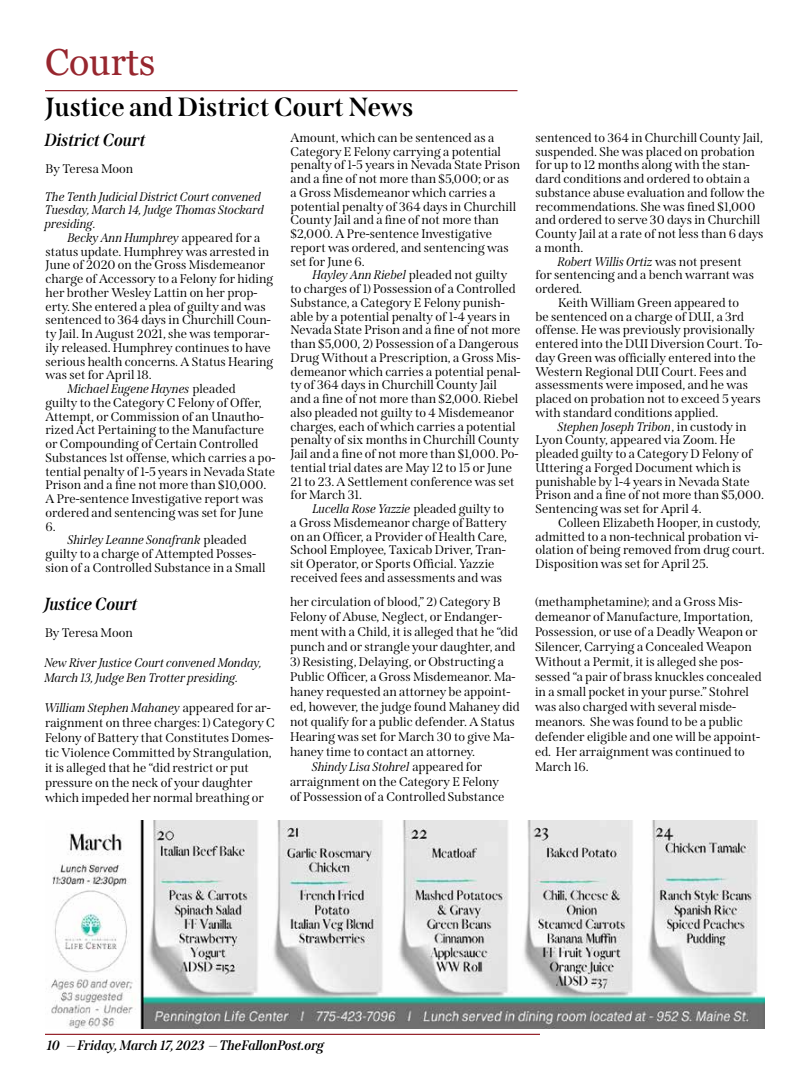
<style>
.page{position:relative;width:810px;height:1080px;background:#fff}
.page>*{position:absolute;margin:0;border:0;box-sizing:border-box;transform-origin:0 0}
.t1{font:37.5px "Georgia";color:#97262e}
.t2{font:700 26.25px "Span";color:#000}
.t3{font:italic 700 17.5px "Span";color:#000}
.t4{font:italic 700 13.75px "Span";color:#000}
.t5{font:12.5px/13.8px "Span";color:#000}
.t6{font:italic 12.5px/13.8px "Span";color:#000}
.s1{font-style:normal}
.s2{font-style:italic}
</style>
<div class="page">
<hr style="left:45px;top:1034px;width:495px;height:1px;background:#97262e">
<hr style="left:45px;top:90px;width:473px;height:1px;background:#97262e">
<img style="left:51px;top:821px;width:714px;height:208px">
<h1 class="t1" style="left:45px;top:39px;width:112px">Courts</h1>
<h2 class="t2" style="left:45px;top:92px;width:370px">Justice and District Court News</h2>
<h3 class="t3" style="left:46px;top:129px;width:102px">District Court</h3>
<p class="t5" style="left:46px;top:162px;width:89px">By Teresa Moon</p>
<p class="t6" style="left:46px;top:190px;width:221px">The Tenth Judicial District Court convened<br>Tuesday, March 14, Judge Thomas Stockard presiding.</p>
<p class="t6" style="left:68px;top:231px;width:194px">Becky Ann Humphrey <span class="s1">appeared for a</span></p>
<p class="t5" style="left:46px;top:245px;width:225px">status update. Humphrey was arrested in</p>
<p class="t5" style="left:46px;top:258px;width:221px">June of 2020 on the Gross Misdemeanor</p>
<p class="t5" style="left:46px;top:272px;width:229px">charge of Accessory to a Felony for hiding</p>
<p class="t5" style="left:46px;top:286px;width:213px">her brother Wesley Lattin on her prop-</p>
<p class="t5" style="left:46px;top:300px;width:222px">erty. She entered a plea of guilty and was</p>
<p class="t5" style="left:46px;top:313px;width:227px">sentenced to 364 days in Churchill Coun-</p>
<p class="t5" style="left:46px;top:327px;width:225px">ty Jail. In August 2021, she was temporar-</p>
<p class="t5" style="left:46px;top:341px;width:227px">ily released. Humphrey continues to have</p>
<p class="t5" style="left:46px;top:355px;width:229px">serious health concerns. A Status Hearing</p>
<p class="t5" style="left:46px;top:368px;width:108px">was set for April 18.</p>
<p class="t6" style="left:68px;top:382px;width:169px">Michael Eugene Haynes <span class="s1">pleaded</span></p>
<p class="t5" style="left:46px;top:396px;width:218px">guilty to the Category C Felony of Offer,</p>
<p class="t5" style="left:46px;top:410px;width:220px">Attempt, or Commission of an Unautho-</p>
<p class="t5" style="left:46px;top:423px;width:220px">rized Act Pertaining to the Manufacture</p>
<p class="t5" style="left:46px;top:437px;width:215px">or Compounding of Certain Controlled</p>
<p class="t5" style="left:46px;top:451px;width:231px">Substances 1st offense, which carries a po-</p>
<p class="t5" style="left:46px;top:465px;width:231px">tential penalty of 1-5 years in Nevada State</p>
<p class="t5" style="left:46px;top:478px;width:222px">Prison and a fine not more than $10,000.</p>
<p class="t5" style="left:46px;top:492px;width:219px">A Pre-sentence Investigative report was</p>
<p class="t5" style="left:46px;top:506px;width:219px">ordered and sentencing was set for June</p>
<p class="t5" style="left:46px;top:520px;width:12px">6.</p>
<p class="t6" style="left:68px;top:533px;width:180px">Shirley Leanne Sonafrank <span class="s1">pleaded</span></p>
<p class="t5" style="left:46px;top:547px;width:212px">guilty to a charge of Attempted Posses-</p>
<p class="t5" style="left:46px;top:561px;width:221px">sion of a Controlled Substance in a Small</p>
<p class="t5" style="left:291px;top:131px;width:231px">Amount, which can be sentenced as a Category E Felony carrying a potential penalty of 1-5 years in Nevada State Prison and a fine of not more than $5,000; or as<br>a Gross Misdemeanor which carries a potential penalty of 364 days in Churchill County Jail and a fine of not more than $2,000. A Pre-sentence Investigative report was ordered, and sentencing was set for June 6.</p>
<p class="t5" style="left:291px;top:268px;width:231px;text-indent:22px"><span class="s2">Hayley Ann Riebel</span> pleaded not guilty to charges of 1) Possession of a Controlled Substance, a Category E Felony punish&shy;able by a potential penalty of 1-4 years in Nevada State Prison and a fine of not more than $5,000, 2) Possession of a Dangerous Drug Without a Prescription, a Gross Mis&shy;demeanor which carries a potential penal&shy;ty of 364 days in Churchill County Jail and a fine of not more than $2,000. Riebel also pleaded not guilty to 4 Misdemeanor charges, each of which carries a potential penalty of six months in Churchill County Jail and a fine of not more than $1,000. Po&shy;tential trial dates are May 12 to 15 or June 21 to 23. A Settlement conference was set for March 31.</p>
<p class="t5" style="left:291px;top:502px;width:218px;text-indent:22px"><span class="s2">Lucella Rose Yazzie</span> pleaded guilty to a Gross Misdemeanor charge of Battery on an Officer, a Provider of Health Care, School Employee, Taxicab Driver, Tran&shy;sit Operator, or Sports Official. Yazzie received fees and assessments and was</p>
<h3 class="t3" style="left:45px;top:593px;width:95px">Justice Court</h3>
<p class="t5" style="left:45px;top:626px;width:89px">By Teresa Moon</p>
<p class="t6" style="left:45px;top:655px;width:219px;line-height:15px">New River Justice Court convened Monday,<br>March 13, Judge Ben Trotter presiding.</p>
<p class="t5" style="left:45px;top:700px;width:232px;line-height:15px"><span class="s2">William Stephen Mahaney</span> appeared for ar&shy;raignment on three charges: 1) Category C Felony of Battery that Constitutes Domes&shy;tic Violence Committed by Strangulation, it is alleged that he “did restrict or put pressure on the neck of your daughter which impeded her normal breathing or</p>
<p class="t5" style="left:290px;top:594px;width:230px;line-height:15px">her circulation of blood,” 2) Category B Felony of Abuse, Neglect, or Endanger&shy;ment with a Child, it is alleged that he “did punch and or strangle your daughter, and</p>
<p class="t5" style="left:290px;top:655px;width:216px">3) Resisting, Delaying, or Obstructing a</p>
<p class="t5" style="left:290px;top:670px;width:227px">Public Officer, a Gross Misdemeanor. Ma-</p>
<p class="t5" style="left:290px;top:685px;width:222px">haney requested an attorney be appoint-</p>
<p class="t5" style="left:290px;top:700px;width:231px">ed, however, the judge found Mahaney did</p>
<p class="t5" style="left:290px;top:715px;width:226px">not qualify for a public defender. A Status</p>
<p class="t5" style="left:290px;top:730px;width:226px">Hearing was set for March 30 to give Ma-</p>
<p class="t5" style="left:290px;top:745px;width:187px">haney time to contact an attorney.</p>
<p class="t6" style="left:313px;top:760px;width:171px">Shindy Lisa Stohrel <span class="s1">appeared for</span></p>
<p class="t5" style="left:290px;top:775px;width:211px">arraignment on the Category E Felony</p>
<p class="t5" style="left:290px;top:790px;width:216px">of Possession of a Controlled Substance</p>
<p class="t5" style="left:536px;top:131px;width:229px">sentenced to 364 in Churchill County Jail,</p>
<p class="t5" style="left:536px;top:145px;width:221px">suspended. She was placed on probation</p>
<p class="t5" style="left:536px;top:158px;width:216px">for up to 12 months along with the stan-</p>
<p class="t5" style="left:536px;top:172px;width:216px">dard conditions and ordered to obtain a</p>
<p class="t5" style="left:536px;top:186px;width:231px">substance abuse evaluation and follow the</p>
<p class="t5" style="left:536px;top:200px;width:221px">recommendations. She was fined $1,000</p>
<p class="t5" style="left:536px;top:213px;width:226px">and ordered to serve 30 days in Churchill</p>
<p class="t5" style="left:536px;top:227px;width:229px">County Jail at a rate of not less than 6 days</p>
<p class="t5" style="left:536px;top:241px;width:49px">a month.</p>
<p class="t6" style="left:558px;top:255px;width:185px">Robert Willis Ortiz <span class="s1">was not present</span></p>
<p class="t5" style="left:536px;top:268px;width:220px">for sentencing and a bench warrant was</p>
<p class="t5" style="left:536px;top:282px;width:48px">ordered.</p>
<p class="t5" style="left:558px;top:296px;width:182px">Keith William Green appeared to</p>
<p class="t5" style="left:536px;top:310px;width:210px">be sentenced on a charge of DUI, a 3rd</p>
<p class="t5" style="left:536px;top:323px;width:221px">offense. He was previously provisionally</p>
<p class="t5" style="left:536px;top:337px;width:228px">entered into the DUI Diversion Court. To-</p>
<p class="t5" style="left:536px;top:351px;width:222px">day Green was officially entered into the</p>
<p class="t5" style="left:536px;top:365px;width:213px">Western Regional DUI Court. Fees and</p>
<p class="t5" style="left:536px;top:378px;width:214px">assessments were imposed, and he was</p>
<p class="t5" style="left:536px;top:392px;width:227px">placed on probation not to exceed 5 years</p>
<p class="t5" style="left:536px;top:406px;width:184px">with standard conditions applied.</p>
<p class="t6" style="left:558px;top:420px;width:190px">Stephen Joseph Tribon<span class="s1">, in custody in</span></p>
<p class="t5" style="left:536px;top:433px;width:201px">Lyon County, appeared via Zoom. He</p>
<p class="t5" style="left:536px;top:447px;width:218px">pleaded guilty to a Category D Felony of</p>
<p class="t5" style="left:536px;top:461px;width:207px">Uttering a Forged Document which is</p>
<p class="t5" style="left:536px;top:475px;width:216px">punishable by 1-4 years in Nevada State</p>
<p class="t5" style="left:536px;top:488px;width:230px">Prison and a fine of not more than $5,000.</p>
<p class="t5" style="left:536px;top:502px;width:168px">Sentencing was set for April 4.</p>
<p class="t5" style="left:558px;top:516px;width:204px">Colleen Elizabeth Hooper, in custody,</p>
<p class="t5" style="left:536px;top:530px;width:224px">admitted to a non-technical probation vi-</p>
<p class="t5" style="left:536px;top:543px;width:231px">olation of being removed from drug court.</p>
<p class="t5" style="left:536px;top:557px;width:175px">Disposition was set for April 25.</p>
<p class="t5" style="left:535px;top:594px;width:228px;line-height:15px">(methamphetamine); and a Gross Mis&shy;demeanor of Manufacture, Importation, Possession, or use of a Deadly Weapon or Silencer, Carrying a Concealed Weapon Without a Permit, it is alleged she pos&shy;sessed “a pair of brass knuckles concealed in a small pocket in your purse.” Stohrel was also charged with several misde&shy;meanors. She was found to be a public defender eligible and one will be appoint&shy;ed. Her arraignment was continued to March 16.</p>
<p class="t4" style="left:47px;top:1037px;width:279px">10 — Friday, March 17, 2023 — TheFallonPost.org</p>
</div>
